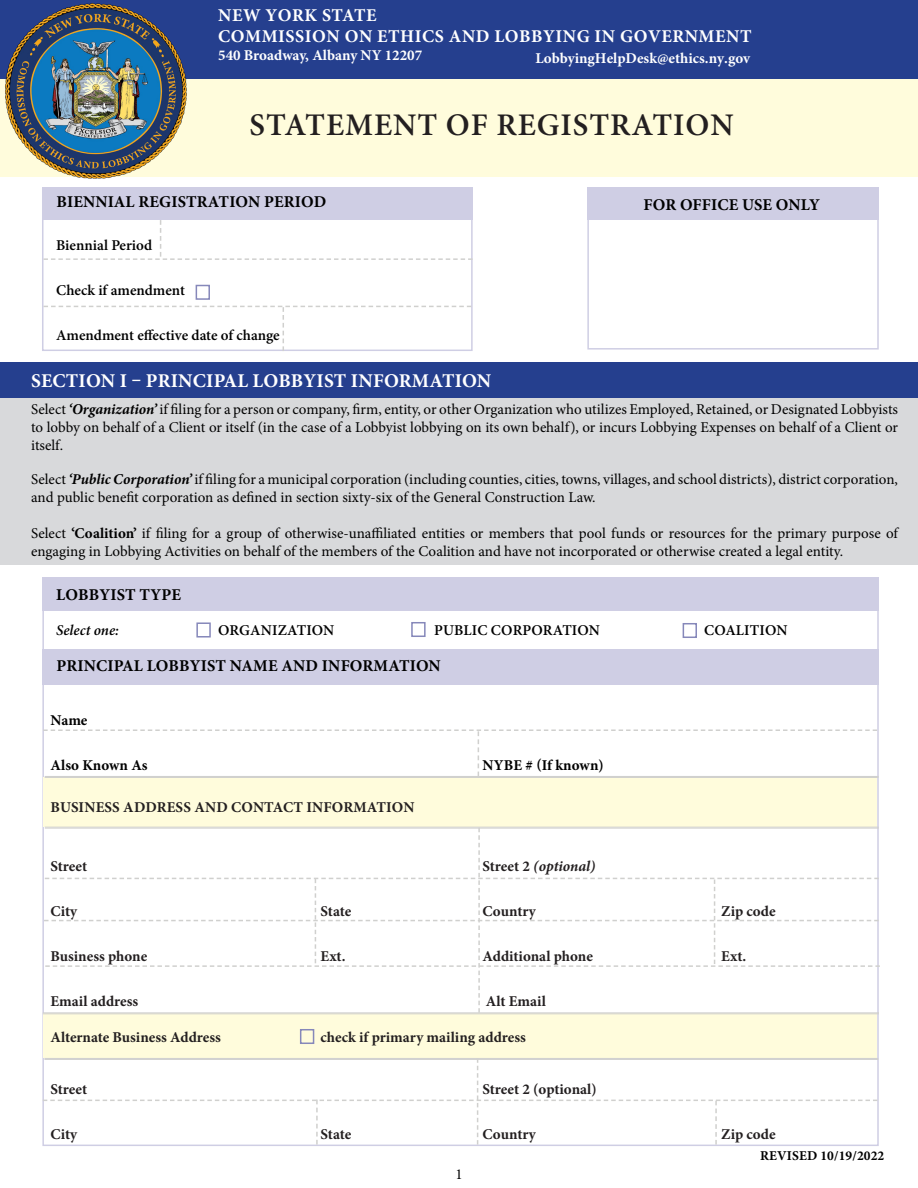
<style>
.page{position:relative;width:918px;height:1188px;background:#fff}
.page>*{position:absolute;margin:0;border:0;box-sizing:border-box;transform-origin:0 0}
.t1{font:600 31.5px "Minion Pro";letter-spacing:.03em;color:#231f20}
.t2{font:700 19.5px "Minion Pro";letter-spacing:.01em;color:#fff}
.t3{font:700 18px/21.6px "Minion Pro";letter-spacing:.03em;color:#fff}
.t4{font:700 16.5px "Minion Pro";letter-spacing:.01em;color:#000}
.t5{font:15px/18px "Minion Pro";color:#000}
.t6{font:700 15px "Minion Pro";color:#231f20}
.t7{font:600 15px "Minion Pro";color:#000}
.t8{font:700 15px "Minion Pro";color:#fff}
.t9{font:700 15px "Minion Pro";color:#000}
.t10{font:italic 700 15px "Minion Pro";letter-spacing:-.005em;color:#231f20}
.t11{font:italic 600 15px "Minion Pro";letter-spacing:-.005em;color:#000}
.t12{font:700 13.5px "Minion Pro";letter-spacing:.01em;color:#000}
.s1{font-weight:700;font-style:italic}
.s2{font-weight:700}
.s3{font-style:normal}
</style>
<div class="page">
<div style="left:42px;top:578px;width:837px;height:33px;background:#cfcee4"></div>
<div style="left:42px;top:187px;width:431px;height:33px;background:#cfcee4"></div>
<div style="left:42px;top:649px;width:837px;height:36px;background:#cfcee4"></div>
<div style="left:196px;top:622px;width:15px;height:16px;border:2px solid #8688ba"></div>
<div style="left:411px;top:622px;width:15px;height:15px;border:2px solid #8688ba"></div>
<div style="left:683px;top:623px;width:14px;height:15px;border:2px solid #8688ba"></div>
<div style="left:587px;top:187px;width:292px;height:33px;background:#cfcee4"></div>
<div style="left:587px;top:187px;width:292px;height:163px;border:2px solid #cfcee4"></div>
<div style="left:196px;top:285px;width:14px;height:15px;border:2px solid #8688ba"></div>
<svg style="left:44px;top:220px;width:429px;height:40px"></svg>
<svg style="left:44px;top:306px;width:427px;height:45px"></svg>
<div style="left:0;top:362px;width:918px;height:36px;background:#253f8e"></div>
<div style="left:0;top:52px;width:918px;height:125px;background:#fffcdc"></div>
<div style="left:1px;top:0;width:917px;height:79px;background:#253f8e"></div>
<div style="left:43px;top:1013px;width:834px;height:45px;background:#fffcdc"></div>
<div style="left:43px;top:778px;width:834px;height:49px;background:#fffcdc"></div>
<hr style="left:45px;top:827px;width:834px;height:1px;background:#d0d0ce">
<hr style="left:45px;top:776px;width:834px;height:1px;background:#d0d0ce">
<hr style="left:45px;top:777px;width:834px;height:1px;background:#d0d0ce">
<hr style="left:44px;top:1058px;width:834px;height:1px;background:#d0d0ce">
<hr style="left:44px;top:1059px;width:834px;height:1px;background:#d0d0ce">
<hr style="left:43px;top:1013px;width:836px;height:1px;background:#d0d0ce">
<svg style="left:43px;top:729px;width:834px;height:47px"></svg>
<svg style="left:44px;top:828px;width:836px;height:185px"></svg>
<svg style="left:43px;top:1058px;width:834px;height:87px"></svg>
<div style="left:300px;top:1029px;width:14px;height:15px;border:2px solid #8688ba"></div>
<div style="left:0;top:398px;width:918px;height:166px;background:#d8d9db"></div>
<img style="left:5px;top:3px;width:182px;height:175px">
<p class="t3" style="left:218px;top:4px;width:535px">NEW YORK STATE<br>COMMISSION ON ETHICS AND LOBBYING IN GOVERNMENT</p>
<p class="t8" style="left:218px;top:45px;width:206px">540 Broadway, Albany NY 12207</p>
<p class="t8" style="left:536px;top:48px;width:216px">LobbyingHelpDesk@ethics.ny.gov</p>
<p class="t1" style="left:250px;top:103px;width:486px">STATEMENT OF REGISTRATION</p>
<p class="t4" style="left:56px;top:190px;width:271px">BIENNIAL REGISTRATION PERIOD</p>
<p class="t7" style="left:56px;top:235px;width:98px">Biennial Period</p>
<p class="t7" style="left:56px;top:280px;width:130px">Check if amendment</p>
<p class="t7" style="left:56px;top:325px;width:225px">Amendment effective date of change</p>
<p class="t2" style="left:31px;top:367px;width:462px">SECTION I – PRINCIPAL LOBBYIST INFORMATION</p>
<p class="t4" style="left:644px;top:193px;width:178px">FOR OFFICE USE ONLY</p>
<p class="t5" style="left:31px;top:400px;width:868px;text-align:justify">Select <span class="s1">‘Organization’</span> if filing for a person or company, firm, entity, or other Organization who utilizes Employed, Retained, or Designated Lobbyists to lobby on behalf of a Client or itself (in the case of a Lobbyist lobbying on its own behalf), or incurs Lobbying Expenses on behalf of a Client or itself.</p>
<p class="t5" style="left:31px;top:471px;width:868px">Select <span class="s1">‘Public Corporation’</span> if filing for a municipal corporation (including counties, cities, towns, villages, and school districts), district corporation, and public benefit corporation as defined in section sixty-six of the General Construction Law.</p>
<p class="t5" style="left:31px;top:525px;width:868px">Select <span class="s2">‘Coalition’</span> if filing for a group of otherwise-unaffiliated entities or members that pool funds or resources for the primary purpose of engaging in Lobbying Activities on behalf of the members of the Coalition and have not incorporated or otherwise created a legal entity.</p>
<p class="t4" style="left:56px;top:583px;width:126px">LOBBYIST TYPE</p>
<p class="t11" style="left:56px;top:620px;width:64px">Select one:</p>
<p class="t7" style="left:218px;top:620px;width:118px">ORGANIZATION</p>
<p class="t7" style="left:434px;top:620px;width:167px">PUBLIC CORPORATION</p>
<p class="t7" style="left:704px;top:620px;width:85px">COALITION</p>
<p class="t4" style="left:56px;top:654px;width:386px">PRINCIPAL LOBBYIST NAME AND INFORMATION</p>
<p class="t9" style="left:51px;top:709px;width:38px">Name</p>
<p class="t9" style="left:51px;top:754px;width:98px">Also Known As</p>
<p class="t9" style="left:483px;top:754px;width:123px">NYBE # (If known)</p>
<p class="t6" style="left:51px;top:797px;width:365px">BUSINESS ADDRESS AND CONTACT INFORMATION</p>
<p class="t6" style="left:51px;top:856px;width:38px">Street</p>
<p class="t10" style="left:483px;top:855px;width:114px"><span class="s3">Street 2</span> (optional)</p>
<p class="t6" style="left:51px;top:901px;width:28px">City</p>
<p class="t6" style="left:321px;top:901px;width:32px">State</p>
<p class="t6" style="left:483px;top:901px;width:55px">Country</p>
<p class="t6" style="left:721px;top:901px;width:56px">Zip code</p>
<p class="t6" style="left:51px;top:946px;width:98px">Business phone</p>
<p class="t6" style="left:321px;top:946px;width:27px">Ext.</p>
<p class="t6" style="left:483px;top:946px;width:112px">Additional phone</p>
<p class="t6" style="left:721px;top:946px;width:27px">Ext.</p>
<p class="t6" style="left:51px;top:991px;width:89px">Email address</p>
<p class="t6" style="left:486px;top:991px;width:62px">Alt Email</p>
<p class="t6" style="left:51px;top:1027px;width:172px">Alternate Business Address</p>
<p class="t6" style="left:321px;top:1027px;width:207px">check if primary mailing address</p>
<p class="t6" style="left:51px;top:1078px;width:38px">Street</p>
<p class="t6" style="left:483px;top:1078px;width:116px">Street 2 (optional)</p>
<p class="t6" style="left:51px;top:1123px;width:28px">City</p>
<p class="t6" style="left:321px;top:1123px;width:32px">State</p>
<p class="t6" style="left:483px;top:1123px;width:55px">Country</p>
<p class="t6" style="left:721px;top:1123px;width:56px">Zip code</p>
<p class="t5" style="left:455px;top:1165px;width:9px">1</p>
<p class="t12" style="left:760px;top:1147px;width:126px">REVISED 10/19/2022</p>
</div>
